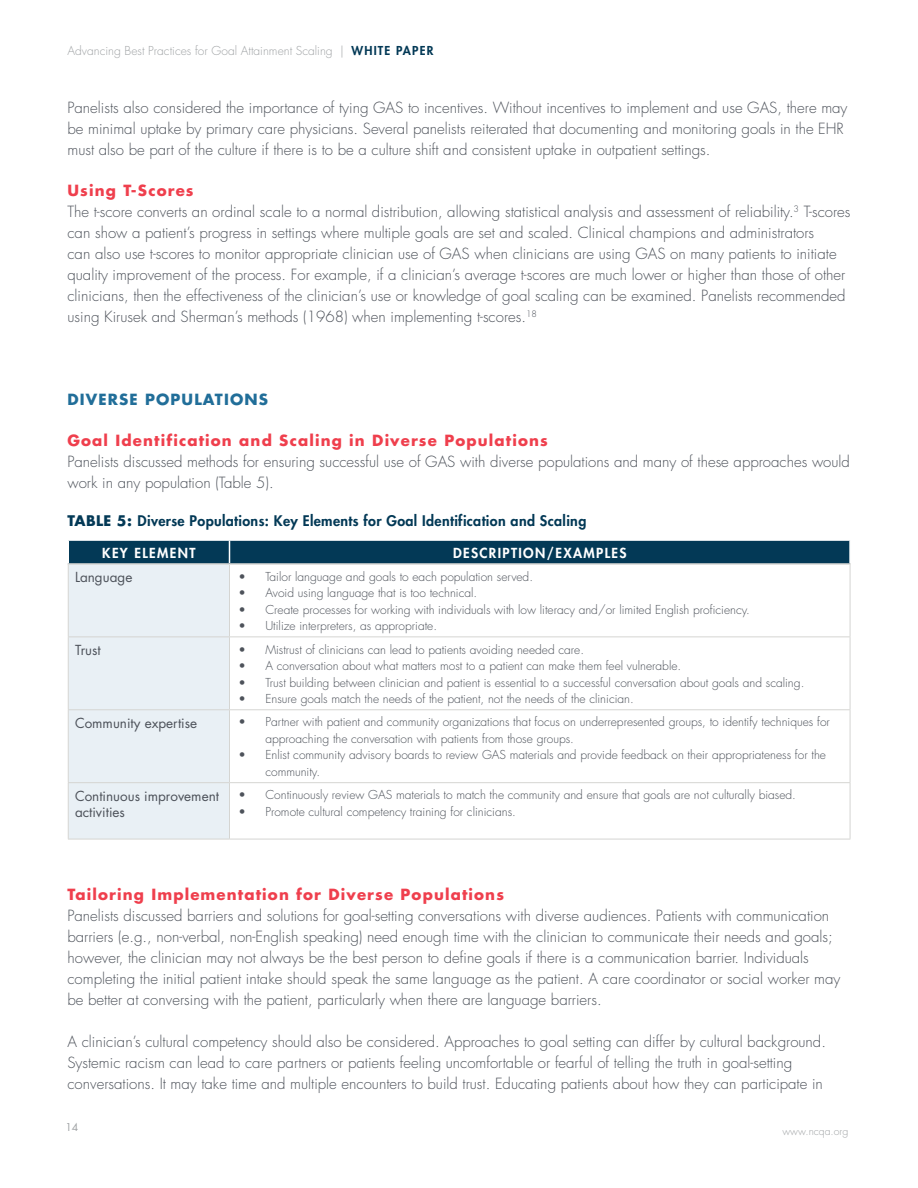
<style>
.page{position:relative;width:918px;height:1188px;background:#fff}
.page>*{position:absolute;margin:0;border:0;box-sizing:border-box;transform-origin:0 0}
.t1{font:300 15px/21px "Futura Std";color:#4d525a}
.t2{font:700 15px "Futura Std";letter-spacing:.075em;color:#216e99}
.t3{font:800 14.25px "Futura Std";letter-spacing:.025em;color:#033956}
.t4{font:13.5px/16.5px "Futura Std";color:#4d525a}
.t5{font:800 13.5px "Futura Std";letter-spacing:.1em;color:#fff}
.t6{font:300 12px/16.5px "Futura Std";color:#4d525a}
.t7{font:300 12px "Futura Std";color:#a0a3a5}
.t8{font:300 10.5px "Futura Std";color:#a0a3a5}
.t9{font:10.5px "Futura Std";color:#a0a3a5}
.s1{font-weight:800;color:#033956}
.s2{font-weight:700;color:#ef3f4d}
.s3{font-weight:700}
</style>
<div class="page">
<div style="left:69px;top:565px;width:160px;height:274px;background:#e9f0f5"></div>
<hr style="left:230px;top:563px;width:621px;height:2px;background:#d5d5d2">
<hr style="left:850px;top:565px;width:1px;height:71px;background:#d5d5d2">
<hr style="left:850px;top:637px;width:1px;height:72px;background:#d5d5d2">
<hr style="left:850px;top:710px;width:1px;height:72px;background:#d5d5d2">
<hr style="left:850px;top:783px;width:1px;height:56px;background:#d5d5d2">
<hr style="left:230px;top:636px;width:620px;height:1px;background:#d5d5d2">
<hr style="left:230px;top:709px;width:620px;height:1px;background:#d5d5d2">
<hr style="left:230px;top:782px;width:620px;height:1px;background:#d5d5d2">
<hr style="left:230px;top:839px;width:620px;height:1px;background:#d5d5d2">
<hr style="left:68px;top:565px;width:1px;height:71px;background:#d5d5d2">
<hr style="left:68px;top:637px;width:1px;height:72px;background:#d5d5d2">
<hr style="left:68px;top:710px;width:1px;height:72px;background:#d5d5d2">
<hr style="left:68px;top:783px;width:1px;height:56px;background:#d5d5d2">
<hr style="left:68px;top:563px;width:162px;height:2px;background:#d5d5d2">
<hr style="left:68px;top:636px;width:162px;height:1px;background:#d5d5d2">
<hr style="left:68px;top:709px;width:162px;height:1px;background:#d5d5d2">
<hr style="left:68px;top:782px;width:162px;height:1px;background:#d5d5d2">
<hr style="left:68px;top:839px;width:162px;height:1px;background:#d5d5d2">
<div style="left:68px;top:541px;width:782px;height:23px;background:#033956"></div>
<hr style="left:849px;top:541px;width:2px;height:22px;background:#fff">
<hr style="left:229px;top:565px;width:1px;height:71px;background:#d5d5d2">
<hr style="left:229px;top:637px;width:1px;height:72px;background:#d5d5d2">
<hr style="left:229px;top:710px;width:1px;height:72px;background:#d5d5d2">
<hr style="left:229px;top:783px;width:1px;height:56px;background:#d5d5d2">
<p class="t7" style="left:68px;top:43px;width:367px">Advancing Best Practices for Goal Attainment Scaling | <span class="s1">WHITE PAPER</span></p>
<p class="t1" style="left:68px;top:97px;width:782px">Panelists also considered the importance of tying GAS to incentives. Without incentives to implement and use GAS, there may be minimal uptake by primary care physicians. Several panelists reiterated that documenting and monitoring goals in the EHR must also be part of the culture if there is to be a culture shift and consistent uptake in outpatient settings.</p>
<p class="t1" style="left:68px;top:181px;width:785px"><span class="s2">Using T-Scores<br></span>The t-score converts an ordinal scale to a normal distribution, allowing statistical analysis and assessment of reliability.<sup>3</sup> T-scores can show a patient’s progress in settings where multiple goals are set and scaled. Clinical champions and administrators<br>can also use t-scores to monitor appropriate clinician use of GAS when clinicians are using GAS on many patients to initiate quality improvement of the process. For example, if a clinician’s average t-scores are much lower or higher than those of other clinicians, then the effectiveness of the clinician’s use or knowledge of goal scaling can be examined. Panelists recommended using Kirusek and Sherman’s methods (1968) when implementing t-scores.<sup>18</sup></p>
<p class="t2" style="left:68px;top:389px;width:202px">DIVERSE POPULATIONS</p>
<p class="t1" style="left:68px;top:430px;width:784px"><span class="s2">Goal Identification and Scaling in Diverse Populations<br></span>Panelists discussed methods for ensuring successful use of GAS with diverse populations and many of these approaches would work in any population (Table 5).</p>
<p class="t3" style="left:68px;top:512px;width:520px"><span class="s3">TABLE 5:</span> Diverse Populations: Key Elements for Goal Identification and Scaling</p>
<p class="t5" style="left:102px;top:544px;width:95px">KEY ELEMENT</p>
<p class="t5" style="left:453px;top:544px;width:175px">DESCRIPTION/EXAMPLES</p>
<p class="t4" style="left:75px;top:569px;width:59px">Language</p>
<p class="t6" style="left:238px;top:568px;width:296px">• Tailor language and goals to each population served.</p>
<p class="t6" style="left:238px;top:585px;width:240px">• Avoid using language that is too technical.</p>
<p class="t6" style="left:238px;top:601px;width:513px">• Create processes for working with individuals with low literacy and/or limited English proficiency.</p>
<p class="t6" style="left:238px;top:618px;width:200px">• Utilize interpreters, as appropriate.</p>
<p class="t4" style="left:75px;top:642px;width:27px">Trust</p>
<p class="t6" style="left:238px;top:641px;width:347px">• Mistrust of clinicians can lead to patients avoiding needed care.</p>
<p class="t6" style="left:238px;top:658px;width:444px">• A conversation about what matters most to a patient can make them feel vulnerable.</p>
<p class="t6" style="left:238px;top:674px;width:567px">• Trust building between clinician and patient is essential to a successful conversation about goals and scaling.</p>
<p class="t6" style="left:238px;top:691px;width:397px">• Ensure goals match the needs of the patient, not the needs of the clinician.</p>
<p class="t4" style="left:75px;top:715px;width:124px">Community expertise</p>
<p class="t6" style="left:265px;top:714px;width:566px;text-indent:-27px">• Partner with patient and community organizations that focus on underrepresented groups, to identify techniques for approaching the conversation with patients from those groups.</p>
<p class="t6" style="left:265px;top:747px;width:562px;text-indent:-27px">• Enlist community advisory boards to review GAS materials and provide feedback on their appropriateness for the community.</p>
<p class="t4" style="left:75px;top:787px;width:146px">Continuous improvement activities</p>
<p class="t6" style="left:238px;top:787px;width:559px">• Continuously review GAS materials to match the community and ensure that goals are not culturally biased.</p>
<p class="t6" style="left:238px;top:804px;width:279px">• Promote cultural competency training for clinicians.</p>
<p class="t1" style="left:68px;top:885px;width:774px"><span class="s2">Tailoring Implementation for Diverse Populations<br></span>Panelists discussed barriers and solutions for goal-setting conversations with diverse audiences. Patients with communication barriers (e.g., non-verbal, non-English speaking) need enough time with the clinician to communicate their needs and goals; however, the clinician may not always be the best person to define goals if there is a communication barrier. Individuals completing the initial patient intake should speak the same language as the patient. A care coordinator or social worker may be better at conversing with the patient, particularly when there are language barriers.</p>
<p class="t1" style="left:68px;top:1031px;width:760px">A clinician’s cultural competency should also be considered. Approaches to goal setting can differ by cultural background.<br>Systemic racism can lead to care partners or patients feeling uncomfortable or fearful of telling the truth in goal-setting conversations. It may take time and multiple encounters to build trust. Educating patients about how they can participate in</p>
<p class="t9" style="left:65px;top:1121px;width:14px">14</p>
<p class="t8" style="left:782px;top:1124px;width:68px">www.ncqa.org</p>
</div>
